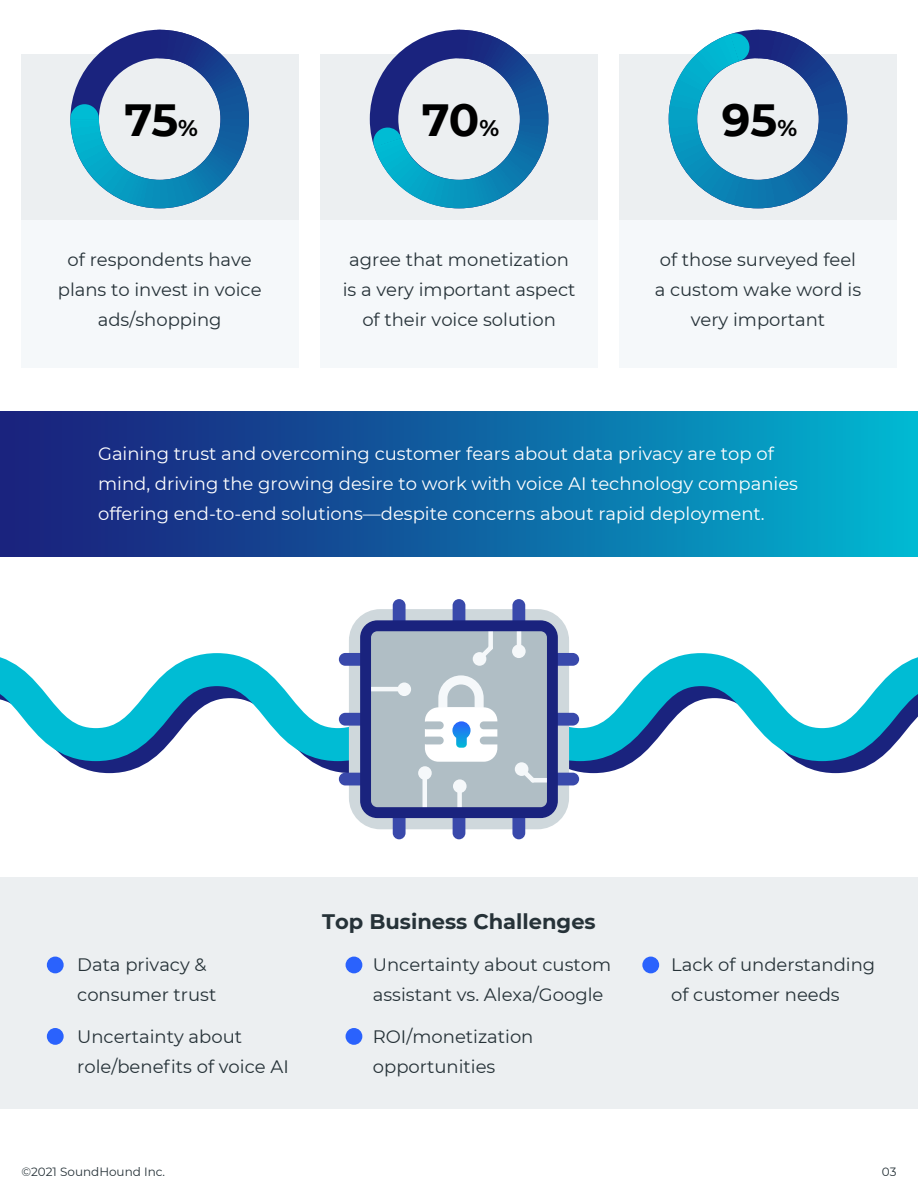
<style>
.page{position:relative;width:918px;height:1188px;background:#fff}
.page>*{position:absolute;margin:0;border:0;box-sizing:border-box;transform-origin:0 0}
.t1{font:700 45px "Montserrat";color:#000}
.t2{font:700 21px "Montserrat";color:#263238}
.t3{font:18px/30px "Montserrat";color:#263238}
.t4{font:18px/30px "Montserrat";color:#fff}
.t5{font:12px "Montserrat";color:#263238}
.s1{font-size:22.5px}
</style>
<div class="page">
<div style="left:0;top:411px;width:918px;height:146px;background:linear-gradient(to right,#1c1777,#02b3cf)"></div>
<div style="left:0;top:878px;width:918px;height:231px;background:#eceff1"></div>
<div style="left:21px;top:54px;width:278px;height:314px;background:#eceff1"></div>
<div style="left:21px;top:220px;width:278px;height:148px;background:#f5f8fa"></div>
<div style="left:320px;top:54px;width:278px;height:314px;background:#eceff1"></div>
<div style="left:320px;top:220px;width:278px;height:148px;background:#f5f8fa"></div>
<div style="left:619px;top:54px;width:278px;height:314px;background:#eceff1"></div>
<div style="left:619px;top:220px;width:278px;height:148px;background:#f5f8fa"></div>
<div style="left:47px;top:957px;width:17px;height:16px;background:#2a62fd;border-radius:50%"></div>
<div style="left:47px;top:1028px;width:17px;height:17px;background:#2a62fd;border-radius:50%"></div>
<div style="left:346px;top:957px;width:16px;height:16px;background:#2a62fd;border-radius:50%"></div>
<div style="left:346px;top:1028px;width:16px;height:17px;background:#2a62fd;border-radius:50%"></div>
<div style="left:642px;top:957px;width:17px;height:16px;background:#2a62fd;border-radius:50%"></div>
<svg style="left:70px;top:30px;width:179px;height:178px"></svg>
<svg style="left:372px;top:30px;width:176px;height:178px"></svg>
<svg style="left:669px;top:30px;width:178px;height:178px"></svg>
<svg style="left:0;top:653px;width:918px;height:121px"></svg>
<svg style="left:339px;top:599px;width:240px;height:240px"></svg>
<div style="left:480px;top:721px;width:21px;height:8px;background:#b0bec5;border-radius:4px"></div>
<div style="left:480px;top:737px;width:21px;height:7px;background:#b0bec5;border-radius:4px"></div>
<div style="left:423px;top:721px;width:21px;height:8px;background:#b0bec5;border-radius:4px"></div>
<div style="left:423px;top:737px;width:21px;height:7px;background:#b0bec5;border-radius:4px"></div>
<h1 class="t1" style="left:124px;top:88px;width:75px">75<span class="s1">%</span></h1>
<h1 class="t1" style="left:422px;top:88px;width:79px">70<span class="s1">%</span></h1>
<h1 class="t1" style="left:722px;top:88px;width:77px">95<span class="s1">%</span></h1>
<p class="t3" style="left:58px;top:244px;width:205px;text-align:center">of respondents have plans to invest in voice ads/shopping</p>
<p class="t3" style="left:343px;top:244px;width:234px;text-align:center">agree that monetization is a very important aspect of their voice solution</p>
<p class="t3" style="left:655px;top:244px;width:208px;text-align:center">of those surveyed feel a custom wake word is very important</p>
<p class="t4" style="left:98px;top:438px;width:702px">Gaining trust and overcoming customer fears about data privacy are top of mind, driving the growing desire to work with voice AI technology companies offering end-to-end solutions—despite concerns about rapid deployment.</p>
<p class="t3" style="left:77px;top:949px;width:141px">Data privacy &amp; consumer trust</p>
<p class="t3" style="left:77px;top:1021px;width:213px">Uncertainty about role/benefits of voice AI</p>
<p class="t2" style="left:322px;top:907px;width:275px">Top Business Challenges</p>
<p class="t3" style="left:373px;top:949px;width:240px">Uncertainty about custom assistant vs. Alexa/Google</p>
<p class="t3" style="left:373px;top:1021px;width:162px">ROI/monetization opportunities</p>
<p class="t3" style="left:671px;top:949px;width:206px">Lack of understanding of customer needs</p>
<p class="t5" style="left:21px;top:1163px;width:145px">©2021 SoundHound Inc.</p>
<p class="t5" style="left:882px;top:1163px;width:16px">03</p>
</div>
